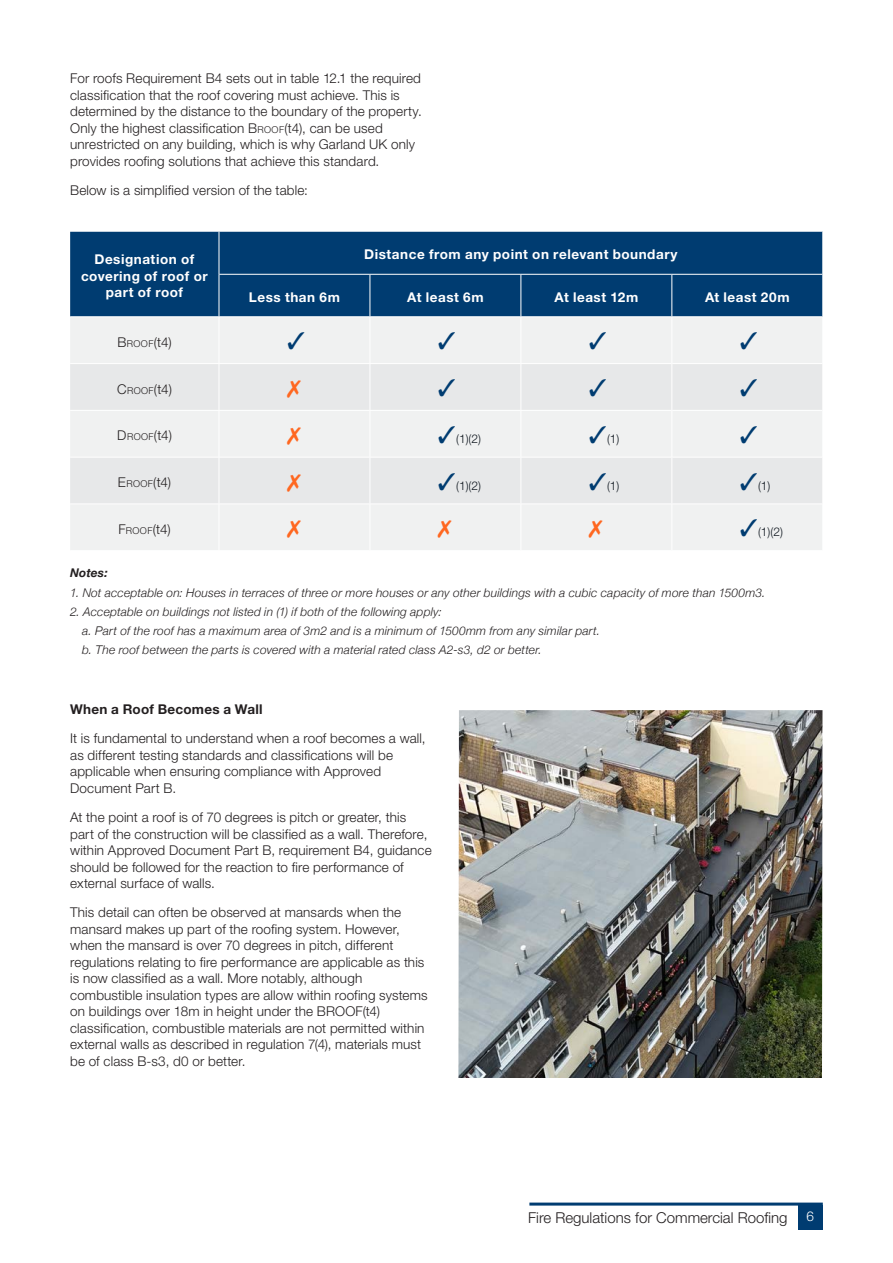
<style>
.page{position:relative;width:893px;height:1263px;background:#fff}
.page>*{position:absolute;margin:0;border:0;box-sizing:border-box;transform-origin:0 0}
.t1{font:300 15px "Helvetica Neue";color:#231f20}
.t2{font:300 13.5px/16.5px "Helvetica Neue";letter-spacing:.01em;color:#231f20}
.t3{font:700 13.5px/16.5px "Helvetica Neue";letter-spacing:.04em;color:#fff;text-align:center}
.t4{font:700 13.5px "Helvetica Neue";letter-spacing:.015em;color:#231f20}
.t5{font:300 13.5px "Helvetica Neue";color:#fff}
.t6{font:italic 300 12px/19.2px "Helvetica Neue";letter-spacing:.015em;color:#231f20}
.t7{font:300 12px "Helvetica Neue";color:#101820}
.t8{font:italic 700 12px "Helvetica Neue";letter-spacing:.01em;color:#231f20}
.s1{font-size:9.45px}
.s2{color:#003c71}
</style>
<div class="page">
<div style="left:798px;top:1205px;width:25px;height:25px;background:#003c71"></div>
<hr style="left:529px;top:1202px;width:294px;height:3px;background:#003c71">
<div style="left:70px;top:232px;width:752px;height:84px;background:#003c71"></div>
<div style="left:70px;top:317px;width:752px;height:233px;background:#f0f1f1"></div>
<svg style="left:70px;top:364px;width:752px;height:139px;fill:#e7e8e9"></svg>
<hr style="left:219px;top:232px;width:1px;height:42px;background:#fff">
<hr style="left:219px;top:274px;width:1px;height:42px;background:#fff">
<hr style="left:370px;top:275px;width:1px;height:41px;background:#fff">
<hr style="left:520px;top:275px;width:1px;height:41px;background:#fff">
<hr style="left:671px;top:275px;width:1px;height:41px;background:#fff">
<hr style="left:219px;top:317px;width:1px;height:46px;background:#fff">
<hr style="left:370px;top:317px;width:1px;height:46px;background:#fff">
<hr style="left:520px;top:317px;width:1px;height:46px;background:#fff">
<hr style="left:219px;top:364px;width:1px;height:46px;background:#fff">
<hr style="left:370px;top:364px;width:1px;height:46px;background:#fff">
<hr style="left:520px;top:364px;width:1px;height:46px;background:#fff">
<hr style="left:219px;top:411px;width:1px;height:46px;background:#fff">
<hr style="left:370px;top:411px;width:1px;height:46px;background:#fff">
<hr style="left:520px;top:411px;width:1px;height:46px;background:#fff">
<hr style="left:219px;top:457px;width:1px;height:46px;background:#fff">
<hr style="left:370px;top:457px;width:1px;height:46px;background:#fff">
<hr style="left:520px;top:457px;width:1px;height:46px;background:#fff">
<hr style="left:219px;top:504px;width:1px;height:46px;background:#fff">
<hr style="left:370px;top:504px;width:1px;height:46px;background:#fff">
<hr style="left:520px;top:504px;width:1px;height:46px;background:#fff">
<hr style="left:219px;top:274px;width:151px;height:1px;background:#fff">
<hr style="left:370px;top:274px;width:151px;height:1px;background:#fff">
<hr style="left:521px;top:274px;width:151px;height:1px;background:#fff">
<hr style="left:672px;top:274px;width:150px;height:1px;background:#fff">
<hr style="left:70px;top:363px;width:149px;height:1px;background:#fff">
<hr style="left:219px;top:363px;width:151px;height:1px;background:#fff">
<hr style="left:370px;top:363px;width:151px;height:1px;background:#fff">
<hr style="left:521px;top:363px;width:150px;height:1px;background:#fff">
<hr style="left:672px;top:363px;width:150px;height:1px;background:#fff">
<hr style="left:70px;top:410px;width:149px;height:1px;background:#fff">
<hr style="left:219px;top:410px;width:151px;height:1px;background:#fff">
<hr style="left:370px;top:410px;width:151px;height:1px;background:#fff">
<hr style="left:521px;top:410px;width:150px;height:1px;background:#fff">
<hr style="left:672px;top:410px;width:150px;height:1px;background:#fff">
<hr style="left:70px;top:457px;width:149px;height:1px;background:#fff">
<hr style="left:219px;top:457px;width:151px;height:1px;background:#fff">
<hr style="left:370px;top:457px;width:151px;height:1px;background:#fff">
<hr style="left:521px;top:457px;width:150px;height:1px;background:#fff">
<hr style="left:672px;top:457px;width:150px;height:1px;background:#fff">
<hr style="left:70px;top:503px;width:149px;height:1px;background:#fff">
<hr style="left:219px;top:503px;width:151px;height:1px;background:#fff">
<hr style="left:370px;top:503px;width:151px;height:1px;background:#fff">
<hr style="left:521px;top:503px;width:150px;height:1px;background:#fff">
<hr style="left:672px;top:503px;width:150px;height:1px;background:#fff">
<hr style="left:671px;top:317px;width:1px;height:47px;background:#fff">
<hr style="left:671px;top:364px;width:1px;height:46px;background:#fff">
<hr style="left:671px;top:410px;width:1px;height:47px;background:#fff">
<hr style="left:671px;top:457px;width:1px;height:47px;background:#fff">
<hr style="left:671px;top:504px;width:1px;height:46px;background:#fff">
<img style="left:458px;top:710px;width:364px;height:368px">
<svg style="left:288px;top:332px;width:16px;height:17px"></svg>
<svg style="left:439px;top:332px;width:16px;height:17px"></svg>
<svg style="left:590px;top:332px;width:16px;height:17px"></svg>
<svg style="left:741px;top:332px;width:16px;height:17px"></svg>
<svg style="left:287px;top:380px;width:14px;height:18px"></svg>
<svg style="left:439px;top:379px;width:16px;height:17px"></svg>
<svg style="left:590px;top:379px;width:16px;height:17px"></svg>
<svg style="left:741px;top:379px;width:16px;height:17px"></svg>
<svg style="left:287px;top:427px;width:14px;height:17px"></svg>
<svg style="left:741px;top:426px;width:16px;height:17px"></svg>
<svg style="left:287px;top:474px;width:14px;height:17px"></svg>
<svg style="left:287px;top:520px;width:14px;height:18px"></svg>
<svg style="left:438px;top:520px;width:14px;height:18px"></svg>
<svg style="left:589px;top:520px;width:14px;height:18px"></svg>
<p class="t2" style="left:70px;top:71px;width:353px">For roofs Requirement B4 sets out in table 12.1 the required classification that the roof covering must achieve. This is determined by the distance to the boundary of the property.<br>Only the highest classification B<span class="s1">ROOF</span>(t4), can be used unrestricted on any building, which is why Garland UK only provides roofing solutions that achieve this standard.</p>
<p class="t2" style="left:70px;top:183px;width:239px">Below is a simplified version of the table:</p>
<p class="t3" style="left:81px;top:252px;width:128px">Designation of covering of roof or part of roof</p>
<p class="t3" style="left:364px;top:248px;width:315px">Distance from any point on relevant boundary</p>
<p class="t3" style="left:249px;top:290px;width:93px">Less than 6m</p>
<p class="t3" style="left:407px;top:290px;width:78px">At least 6m</p>
<p class="t3" style="left:554px;top:290px;width:85px">At least 12m</p>
<p class="t3" style="left:705px;top:290px;width:86px">At least 20m</p>
<p class="t2" style="left:117px;top:335px;width:56px">B<span class="s1">ROOF</span>(t4)</p>
<p class="t2" style="left:117px;top:382px;width:56px">C<span class="s1">ROOF</span>(t4)</p>
<p class="t2" style="left:117px;top:428px;width:56px">D<span class="s1">ROOF</span>(t4)</p>
<p class="t7" style="left:438px;top:434px;width:45px"><span class="s2">✓</span>(1)(2)</p>
<p class="t7" style="left:589px;top:434px;width:32px"><span class="s2">✓</span>(1)</p>
<p class="t2" style="left:118px;top:475px;width:55px">E<span class="s1">ROOF</span>(t4)</p>
<p class="t7" style="left:438px;top:481px;width:45px"><span class="s2">✓</span>(1)(2)</p>
<p class="t7" style="left:589px;top:481px;width:32px"><span class="s2">✓</span>(1)</p>
<p class="t7" style="left:740px;top:481px;width:32px"><span class="s2">✓</span>(1)</p>
<p class="t2" style="left:118px;top:522px;width:54px">F<span class="s1">ROOF</span>(t4)</p>
<p class="t7" style="left:740px;top:528px;width:45px"><span class="s2">✓</span>(1)(2)</p>
<p class="t8" style="left:70px;top:566px;width:39px">Notes:</p>
<p class="t6" style="left:70px;top:584px;width:697px">1. Not acceptable on: Houses in terraces of three or more houses or any other buildings with a cubic capacity of more than 1500m3.</p>
<p class="t6" style="left:82px;top:603px;width:519px;text-indent:-12px">2. Acceptable on buildings not listed in (1) if both of the following apply:<br>a. Part of the roof has a maximum area of 3m2 and is a minimum of 1500mm from any similar part. b. The roof between the parts is covered with a material rated class A2-s3, d2 or better.</p>
<p class="t4" style="left:70px;top:704px;width:194px">When a Roof Becomes a Wall</p>
<p class="t2" style="left:70px;top:732px;width:357px">It is fundamental to understand when a roof becomes a wall, as different testing standards and classifications will be applicable when ensuring compliance with Approved Document Part B.</p>
<p class="t2" style="left:70px;top:810px;width:363px">At the point a roof is of 70 degrees is pitch or greater, this part of the construction will be classified as a wall. Therefore, within Approved Document Part B, requirement B4, guidance should be followed for the reaction to fire performance of external surface of walls.</p>
<p class="t2" style="left:70px;top:906px;width:359px">This detail can often be observed at mansards when the mansard makes up part of the roofing system. However, when the mansard is over 70 degrees in pitch, different regulations relating to fire performance are applicable as this is now classified as a wall. More notably, although combustible insulation types are allow within roofing systems on buildings over 18m in height under the BROOF(t4) classification, combustible materials are not permitted within external walls as described in regulation 7(4), materials must be of class B-s3, d0 or better.</p>
<p class="t1" style="left:528px;top:1212px;width:261px">Fire Regulations for Commercial Roofing</p>
<p class="t5" style="left:806px;top:1211px;width:9px">6</p>
</div>
